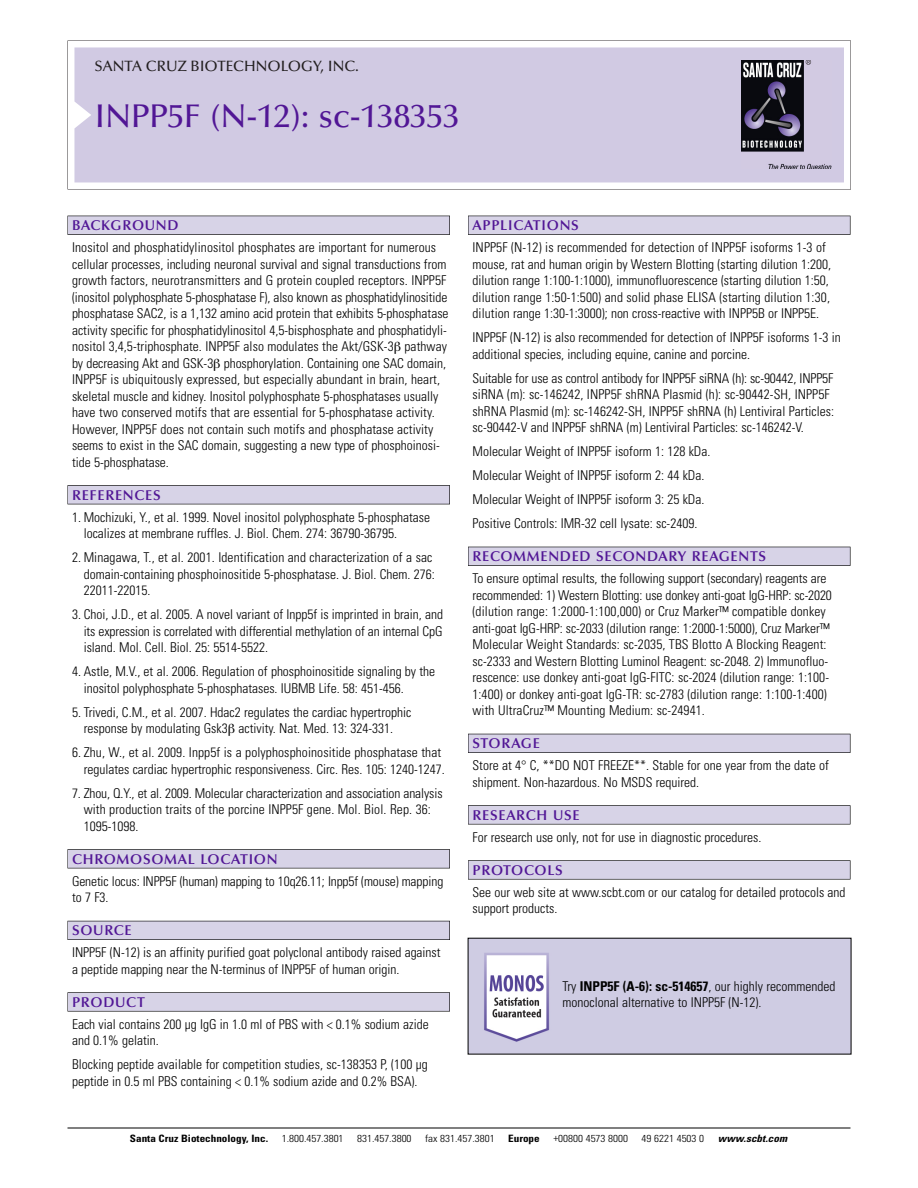
<style>
.page{position:relative;width:918px;height:1188px;background:#fff}
.page>*{position:absolute;margin:0;border:0;box-sizing:border-box;transform-origin:0 0}
.t1{font:500 33px "Optima";color:#511695}
.t2{font:500 15px "Optima";color:#231f20}
.t3{font:600 14.25px "Optima";letter-spacing:.05em;color:#511695}
.t4{font:300 condensed 13.5px/16.5px "Univers";color:#000}
.t5{font:300 condensed 10.2px "Univers";color:#000;scale:1.1 1}
.t6{font:700 condensed 10.2px "Univers";color:#000;scale:1.1 1}
.t7{font:italic 700 condensed 10.2px "Univers";letter-spacing:.005em;color:#000;scale:1.1 1}
.s1{font-weight:700}
</style>
<div class="page">
<svg style="left:68px;top:40px;width:783px;height:149px"></svg>
<div style="left:74px;top:47px;width:770px;height:135px;background:#d1cae3"></div>
<img style="left:741px;top:60px;width:90px;height:108px">
<div style="left:68px;top:216px;width:382px;height:19px;background:#525155"></div>
<div style="left:68px;top:216px;width:381px;height:18px;background:#d7d3e7"></div>
<div style="left:68px;top:485px;width:382px;height:19px;background:#525155"></div>
<div style="left:68px;top:486px;width:381px;height:18px;background:#d7d3e7"></div>
<div style="left:68px;top:849px;width:382px;height:19px;background:#545357"></div>
<div style="left:68px;top:850px;width:381px;height:18px;background:#d7d3e7"></div>
<div style="left:68px;top:921px;width:382px;height:19px;background:#54535a"></div>
<div style="left:68px;top:921px;width:381px;height:18px;background:#d7d3e7"></div>
<svg style="left:68px;top:992px;width:382px;height:20px"></svg>
<div style="left:68px;top:993px;width:381px;height:18px;background:#d7d3e7"></div>
<div style="left:468px;top:216px;width:382px;height:19px;background:#525155"></div>
<div style="left:468px;top:216px;width:382px;height:18px;background:#d7d3e7"></div>
<div style="left:468px;top:547px;width:382px;height:19px;background:#515055"></div>
<div style="left:468px;top:547px;width:382px;height:18px;background:#d7d3e7"></div>
<div style="left:468px;top:734px;width:382px;height:19px;background:#525158"></div>
<div style="left:468px;top:734px;width:382px;height:18px;background:#d7d3e7"></div>
<div style="left:468px;top:805px;width:382px;height:19px;background:#575759"></div>
<div style="left:468px;top:806px;width:382px;height:18px;background:#d7d3e7"></div>
<svg style="left:468px;top:860px;width:382px;height:20px"></svg>
<div style="left:468px;top:861px;width:382px;height:18px;background:#d7d3e7"></div>
<hr style="left:68px;top:1128px;width:782px;height:1px;background:#000">
<img style="left:470px;top:940px;width:379px;height:112px">
<p class="t2" style="left:94px;top:61px;width:266px">SANTA CRUZ BIOTECHNOLOGY, INC.</p>
<h1 class="t1" style="left:94px;top:103px;width:367px">INPP5F (N-12): sc-138353</h1>
<p class="t3" style="left:72px;top:219px;width:108px">BACKGROUND</p>
<p class="t4" style="left:72px;top:240px;width:378px">Inositol and phosphatidylinositol phosphates are important for numerous cellular processes, including neuronal survival and signal transductions from growth factors, neurotransmitters and G protein coupled receptors. INPP5F (inositol polyphosphate 5-phosphatase F), also known as phosphatidylinositide phosphatase SAC2, is a 1,132 amino acid protein that exhibits 5-phosphatase activity specific for phosphatidylinositol 4,5-bisphosphate and phosphatidyli&shy;nositol 3,4,5-triphosphate. INPP5F also modulates the Akt/GSK-3 pathway by decreasing Akt and GSK-3 phosphorylation. Containing one SAC domain, INPP5F is ubiquitously expressed, but especially abundant in brain, heart, skeletal muscle and kidney. Inositol polyphosphate 5-phosphatases usually have two conserved motifs that are essential for 5-phosphatase activity.<br>However, INPP5F does not contain such motifs and phosphatase activity seems to exist in the SAC domain, suggesting a new type of phosphoinosi&shy;tide 5-phosphatase.</p>
<p class="t3" style="left:72px;top:489px;width:90px">REFERENCES</p>
<p class="t4" style="left:84px;top:510px;width:348px;text-indent:-12px">1. Mochizuki, Y., et al. 1999. Novel inositol polyphosphate 5-phosphatase localizes at membrane ruffles. J. Biol. Chem. 274: 36790-36795.</p>
<p class="t4" style="left:84px;top:550px;width:352px;text-indent:-12px">2. Minagawa, T., et al. 2001. Identification and characterization of a sac domain-containing phosphoinositide 5-phosphatase. J. Biol. Chem. 276:<br>22011-22015.</p>
<p class="t4" style="left:84px;top:607px;width:361px;text-align:justify;text-indent:-12px">3. Choi, J.D., et al. 2005. A novel variant of Inpp5f is imprinted in brain, and its expression is correlated with differential methylation of an internal CpG island. Mol. Cell. Biol. 25: 5514-5522.</p>
<p class="t4" style="left:84px;top:664px;width:353px;text-indent:-12px">4. Astle, M.V., et al. 2006. Regulation of phosphoinositide signaling by the inositol polyphosphate 5-phosphatases. IUBMB Life. 58: 451-456.</p>
<p class="t4" style="left:72px;top:705px;width:341px;text-align:center">5. Trivedi, C.M., et al. 2007. Hdac2 regulates the cardiac hypertrophic response by modulating Gsk3 activity. Nat. Med. 13: 324-331.</p>
<p class="t4" style="left:72px;top:745px;width:374px;text-align:right">6. Zhu, W., et al. 2009. Inpp5f is a polyphosphoinositide phosphatase that regulates cardiac hypertrophic responsiveness. Circ. Res. 105: 1240-1247.</p>
<p class="t4" style="left:84px;top:786px;width:360px;text-indent:-12px">7. Zhou, Q.Y., et al. 2009. Molecular characterization and association analysis with production traits of the porcine INPP5F gene. Mol. Biol. Rep. 36:<br>1095-1098.</p>
<p class="t3" style="left:72px;top:853px;width:207px">CHROMOSOMAL LOCATION</p>
<p class="t4" style="left:72px;top:874px;width:373px">Genetic locus: INPP5F (human) mapping to 10q26.11; Inpp5f (mouse) mapping to 7 F3.</p>
<p class="t3" style="left:72px;top:925px;width:61px">SOURCE</p>
<p class="t4" style="left:72px;top:945px;width:370px">INPP5F (N-12) is an affinity purified goat polyclonal antibody raised against a peptide mapping near the N-terminus of INPP5F of human origin.</p>
<p class="t3" style="left:72px;top:996px;width:74px">PRODUCT</p>
<p class="t4" style="left:72px;top:1017px;width:358px">Each vial contains 200 µg IgG in 1.0 ml of PBS with &lt; 0.1% sodium azide and 0.1% gelatin.</p>
<p class="t4" style="left:72px;top:1057px;width:357px">Blocking peptide available for competition studies, sc-138353 P, (100 µg peptide in 0.5 ml PBS containing &lt; 0.1% sodium azide and 0.2% BSA).</p>
<p class="t3" style="left:473px;top:219px;width:108px">APPLICATIONS</p>
<p class="t4" style="left:473px;top:240px;width:360px">INPP5F (N-12) is recommended for detection of INPP5F isoforms 1-3 of mouse, rat and human origin by Western Blotting (starting dilution 1:200, dilution range 1:100-1:1000), immunofluorescence (starting dilution 1:50, dilution range 1:50-1:500) and solid phase ELISA (starting dilution 1:30, dilution range 1:30-1:3000); non cross-reactive with INPP5B or INPP5E.</p>
<p class="t4" style="left:473px;top:330px;width:370px">INPP5F (N-12) is also recommended for detection of INPP5F isoforms 1-3 in additional species, including equine, canine and porcine.</p>
<p class="t4" style="left:473px;top:371px;width:363px">Suitable for use as control antibody for INPP5F siRNA (h): sc-90442, INPP5F siRNA (m): sc-146242, INPP5F shRNA Plasmid (h): sc-90442-SH, INPP5F shRNA Plasmid (m): sc-146242-SH, INPP5F shRNA (h) Lentiviral Particles: sc-90442-V and INPP5F shRNA (m) Lentiviral Particles: sc-146242-V.</p>
<p class="t4" style="left:473px;top:440px;width:239px;line-height:24px">Molecular Weight of INPP5F isoform 1: 128 kDa.<br>Molecular Weight of INPP5F isoform 2: 44 kDa.<br>Molecular Weight of INPP5F isoform 3: 25 kDa.<br>Positive Controls: IMR-32 cell lysate: sc-2409.</p>
<p class="t3" style="left:473px;top:551px;width:295px">RECOMMENDED SECONDARY REAGENTS</p>
<p class="t4" style="left:473px;top:571px;width:361px">To ensure optimal results, the following support (secondary) reagents are recommended: 1) Western Blotting: use donkey anti-goat IgG-HRP: sc-2020 (dilution range: 1:2000-1:100,000) or Cruz Marker™ compatible donkey anti-goat IgG-HRP: sc-2033 (dilution range: 1:2000-1:5000), Cruz Marker™ Molecular Weight Standards: sc-2035, TBS Blotto A Blocking Reagent: sc-2333 and Western Blotting Luminol Reagent: sc-2048. 2) Immunofluo&shy;rescence: use donkey anti-goat IgG-FITC: sc-2024 (dilution range: 1:100- 1:400) or donkey anti-goat IgG-TR: sc-2783 (dilution range: 1:100-1:400) with UltraCruz™ Mounting Medium: sc-24941.</p>
<p class="t3" style="left:473px;top:738px;width:69px">STORAGE</p>
<p class="t4" style="left:473px;top:758px;width:358px">Store at 4° C, **DO NOT FREEZE**. Stable for one year from the date of shipment. Non-hazardous. No MSDS required.</p>
<p class="t3" style="left:473px;top:809px;width:109px">RESEARCH USE</p>
<p class="t4" style="left:473px;top:830px;width:290px">For research use only, not for use in diagnostic procedures.</p>
<p class="t3" style="left:473px;top:864px;width:92px">PROTOCOLS</p>
<p class="t4" style="left:473px;top:885px;width:375px">See our web site at www.scbt.com or our catalog for detailed protocols and support products.</p>
<p class="t4" style="left:563px;top:979px;width:274px">Try <span class="s1">INPP5F (A-6): sc-514657</span>, our highly recommended monoclonal alternative to INPP5F (N-12).</p>
<p class="t6" style="left:130px;top:1135px;width:127px">Santa Cruz Biotechnology, Inc.</p>
<p class="t5" style="left:282px;top:1135px;width:58px">1.800.457.3801</p>
<p class="t5" style="left:357px;top:1135px;width:51px">831.457.3800</p>
<p class="t5" style="left:425px;top:1135px;width:65px">fax 831.457.3801</p>
<p class="t6" style="left:508px;top:1135px;width:30px">Europe</p>
<p class="t5" style="left:553px;top:1135px;width:69px">+00800 4573 8000</p>
<p class="t5" style="left:642px;top:1135px;width:58px">49 6221 4503 0</p>
<p class="t7" style="left:718px;top:1135px;width:64px">www.scbt.com</p>
</div>
